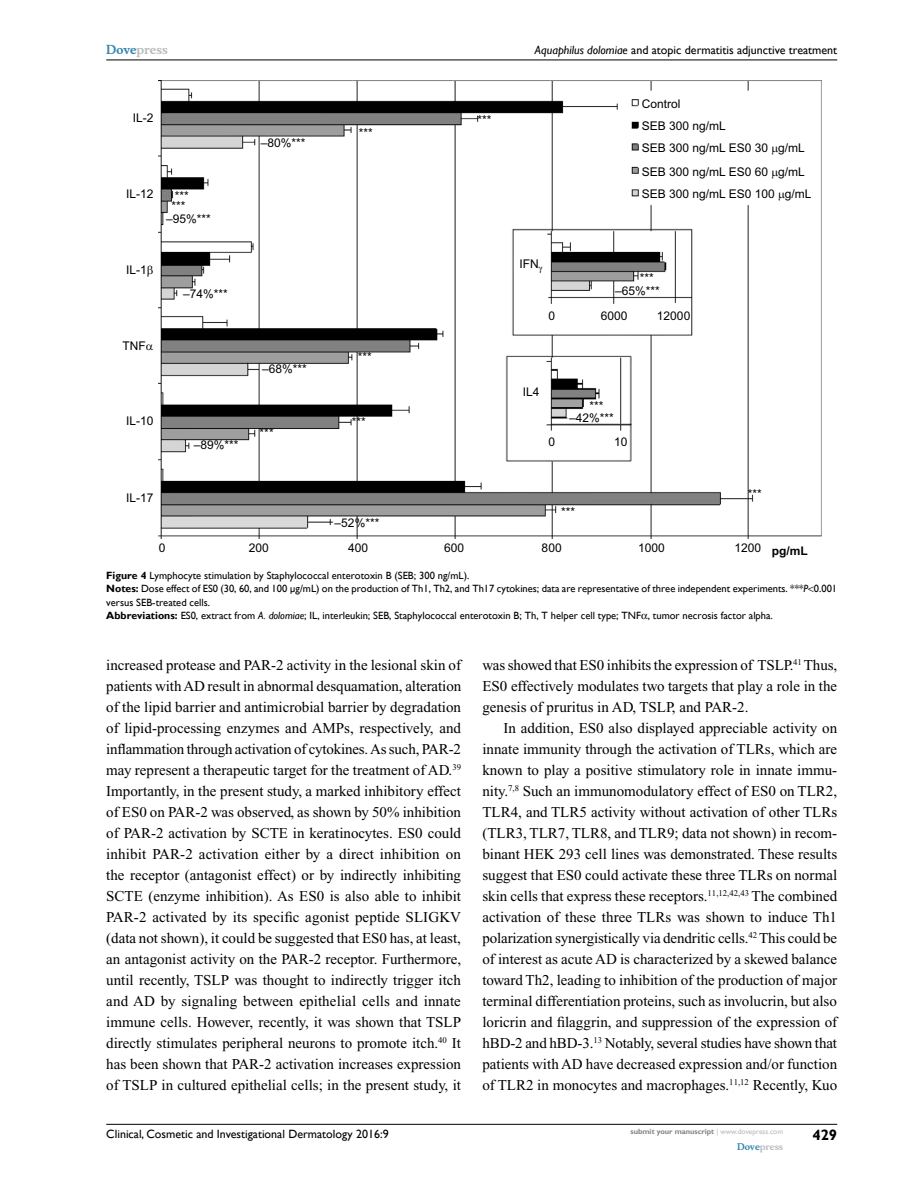
<style>
.page{position:relative;width:918px;height:1188px;background:#fff}
.page>*{position:absolute;margin:0;border:0;box-sizing:border-box;transform-origin:0 0}
.t1{font:15px/21px "Times New Roman";color:#000;text-align:justify}
.t2{font:700 15px "Gill Sans";color:#000}
.t3{font:12px/22px "Arial";color:#000}
.t4{font:12px "Gill Sans";color:#000}
.t5{font:700 12px "Musee";color:#b8babc}
.t6{font:700 12px "Arial";color:#000}
.t7{font:10.5px/13.5px "Gill Sans";color:#000}
.t8{font:700 9px "Musee";color:#b8babc}
.t9{font:700 7.5px "Gill Sans";color:#808285}
.s1{color:#3785ad}
.s2{font-style:italic}
.s3{font-weight:700}
.s4{font-weight:400;color:#b8babc}
</style>
<div class="page">
<hr style="left:106px;top:1124px;width:731px;height:1px;background:#000">
<hr style="left:106px;top:60px;width:731px;height:1px;background:#000">
<img style="left:159px;top:81px;width:662px;height:457px">
<svg style="left:539px;top:267px;width:4px;height:6px"></svg>
<svg style="left:772px;top:146px;width:6px;height:8px"></svg>
<svg style="left:772px;top:170px;width:6px;height:8px"></svg>
<svg style="left:779px;top:192px;width:6px;height:8px"></svg>
<p class="t5" style="left:106px;top:43px;width:63px"><span class="s1">Dove</span>press</p>
<p class="t4" style="left:535px;top:43px;width:304px"><span class="s2">Aquaphilus dolomiae</span> and atopic dermatitis adjunctive treatment</p>
<p class="t3" style="left:133px;top:107px;width:22px">IL-2</p>
<p class="t3" style="left:126px;top:182px;width:29px">IL-12</p>
<p class="t3" style="left:172px;top:190px;width:19px;line-height:10.6px">*** ***</p>
<p class="t3" style="left:166px;top:208px;width:46px">–95%***</p>
<p class="t3" style="left:261px;top:131px;width:46px">–80%***</p>
<p class="t3" style="left:359px;top:121px;width:16px">***</p>
<p class="t3" style="left:477px;top:108px;width:16px">***</p>
<p class="t3" style="left:642px;top:92px;width:165px">Control<br>SEB 300 ng/mL<br>SEB 300 ng/mL ES0 30 g/mL</p>
<p class="t3" style="left:642px;top:160px;width:171px">SEB 300 ng/mL ES0 60 g/mL<br>SEB 300 ng/mL ES0 100 g/mL</p>
<p class="t3" style="left:126px;top:258px;width:22px">IL-1</p>
<p class="t3" style="left:519px;top:253px;width:21px">IFN</p>
<p class="t3" style="left:640px;top:267px;width:16px">***</p>
<p class="t3" style="left:183px;top:283px;width:46px">–74%***</p>
<p class="t3" style="left:615px;top:280px;width:46px">–65%***</p>
<p class="t3" style="left:548px;top:305px;width:8px">0</p>
<p class="t3" style="left:601px;top:305px;width:28px">6000</p>
<p class="t3" style="left:657px;top:305px;width:35px">12000</p>
<p class="t3" style="left:122px;top:334px;width:25px">TNF</p>
<p class="t3" style="left:358px;top:346px;width:16px">***</p>
<p class="t3" style="left:262px;top:358px;width:46px">–68%***</p>
<p class="t3" style="left:523px;top:381px;width:18px">IL4</p>
<p class="t3" style="left:590px;top:395px;width:16px">***</p>
<p class="t3" style="left:126px;top:410px;width:29px">IL-10</p>
<p class="t3" style="left:352px;top:411px;width:16px">***</p>
<p class="t3" style="left:569px;top:407px;width:46px">–42%***</p>
<p class="t3" style="left:260px;top:422px;width:16px">***</p>
<p class="t3" style="left:194px;top:434px;width:46px">–89%***</p>
<p class="t3" style="left:548px;top:431px;width:8px">0</p>
<p class="t3" style="left:614px;top:431px;width:15px">10</p>
<p class="t3" style="left:126px;top:486px;width:29px">IL-17</p>
<p class="t3" style="left:159px;top:536px;width:8px">0</p>
<p class="t3" style="left:335px;top:511px;width:46px">–52%***</p>
<p class="t3" style="left:561px;top:500px;width:16px">***</p>
<p class="t3" style="left:748px;top:483px;width:16px">***</p>
<p class="t3" style="left:249px;top:536px;width:22px">200</p>
<p class="t3" style="left:348px;top:536px;width:22px">400</p>
<p class="t3" style="left:444px;top:536px;width:22px">600</p>
<p class="t3" style="left:542px;top:536px;width:22px">800</p>
<p class="t3" style="left:638px;top:536px;width:28px">1000</p>
<p class="t3" style="left:734px;top:536px;width:28px">1200</p>
<p class="t6" style="left:772px;top:542px;width:37px">pg/mL</p>
<p class="t7" style="left:106px;top:569px;width:732px"><span class="s3">Figure 4</span> Lymphocyte stimulation by Staphylococcal enterotoxin B (SEB; 300 ng/mL).<br><span class="s3">Notes:</span> Dose effect of ES0 (30, 60, and 100 µg/mL) on the production of Th1, Th2, and Th17 cytokines; data are representative of three independent experiments. ***<span class="s2">P</span> 0.001 versus SEB-treated cells.<br><span class="s3">Abbreviations:</span> ES0, extract from <span class="s2">A. dolomiae</span>; IL, interleukin; SEB, Staphylococcal enterotoxin B; Th, T helper cell type; TNF , tumor necrosis factor alpha.</p>
<p class="t1" style="left:106px;top:655px;width:357px">increased protease and PAR-2 activity in the lesional skin of patients with AD result in abnormal desquamation, alteration of the lipid barrier and antimicrobial barrier by degradation of lipid-processing enzymes and AMPs, respectively, and inflammation through activation of cytokines. As such, PAR-2 may represent a therapeutic target for the treatment of AD.<sup>39<br></sup>Importantly, in the present study, a marked inhibitory effect of ES0 on PAR-2 was observed, as shown by 50% inhibition of PAR-2 activation by SCTE in keratinocytes. ES0 could inhibit PAR-2 activation either by a direct inhibition on the receptor (antagonist effect) or by indirectly inhibiting SCTE (enzyme inhibition). As ES0 is also able to inhibit PAR-2 activated by its specific agonist peptide SLIGKV (data not shown), it could be suggested that ES0 has, at least, an antagonist activity on the PAR-2 receptor. Furthermore, until recently, TSLP was thought to indirectly trigger itch and AD by signaling between epithelial cells and innate immune cells. However, recently, it was shown that TSLP directly stimulates peripheral neurons to promote itch.<sup>40</sup> It has been shown that PAR-2 activation increases expression of TSLP in cultured epithelial cells; in the present study, it</p>
<p class="t1" style="left:482px;top:655px;width:356px">was showed that ES0 inhibits the expression of TSLP.<sup>41</sup> Thus, ES0 effectively modulates two targets that play a role in the genesis of pruritus in AD, TSLP, and PAR-2.</p>
<p class="t1" style="left:482px;top:718px;width:356px;text-indent:21px">In addition, ES0 also displayed appreciable activity on innate immunity through the activation of TLRs, which are known to play a positive stimulatory role in innate immu&shy;nity.<sup>7,8</sup> Such an immunomodulatory effect of ES0 on TLR2, TLR4, and TLR5 activity without activation of other TLRs (TLR3, TLR7, TLR8, and TLR9; data not shown) in recom&shy;binant HEK 293 cell lines was demonstrated. These results suggest that ES0 could activate these three TLRs on normal skin cells that express these receptors.<sup>11,12,42,43</sup> The combined activation of these three TLRs was shown to induce Th1 polarization synergistically via dendritic cells.<sup>42</sup> This could be of interest as acute AD is characterized by a skewed balance toward Th2, leading to inhibition of the production of major terminal differentiation proteins, such as involucrin, but also loricrin and filaggrin, and suppression of the expression of hBD-2 and hBD-3.<sup>13</sup> Notably, several studies have shown that patients with AD have decreased expression and/or function of TLR2 in monocytes and macrophages.<sup>11,12</sup> Recently, Kuo</p>
<p class="t4" style="left:106px;top:1127px;width:284px">Clinical, Cosmetic and Investigational Dermatology 2016:9</p>
<p class="t9" style="left:631px;top:1127px;width:154px">submit your manuscript <span class="s4">| www.dovepress.com</span></p>
<p class="t8" style="left:737px;top:1141px;width:48px"><span class="s1">Dove</span>press</p>
<p class="t2" style="left:812px;top:1126px;width:26px">429</p>
</div>
